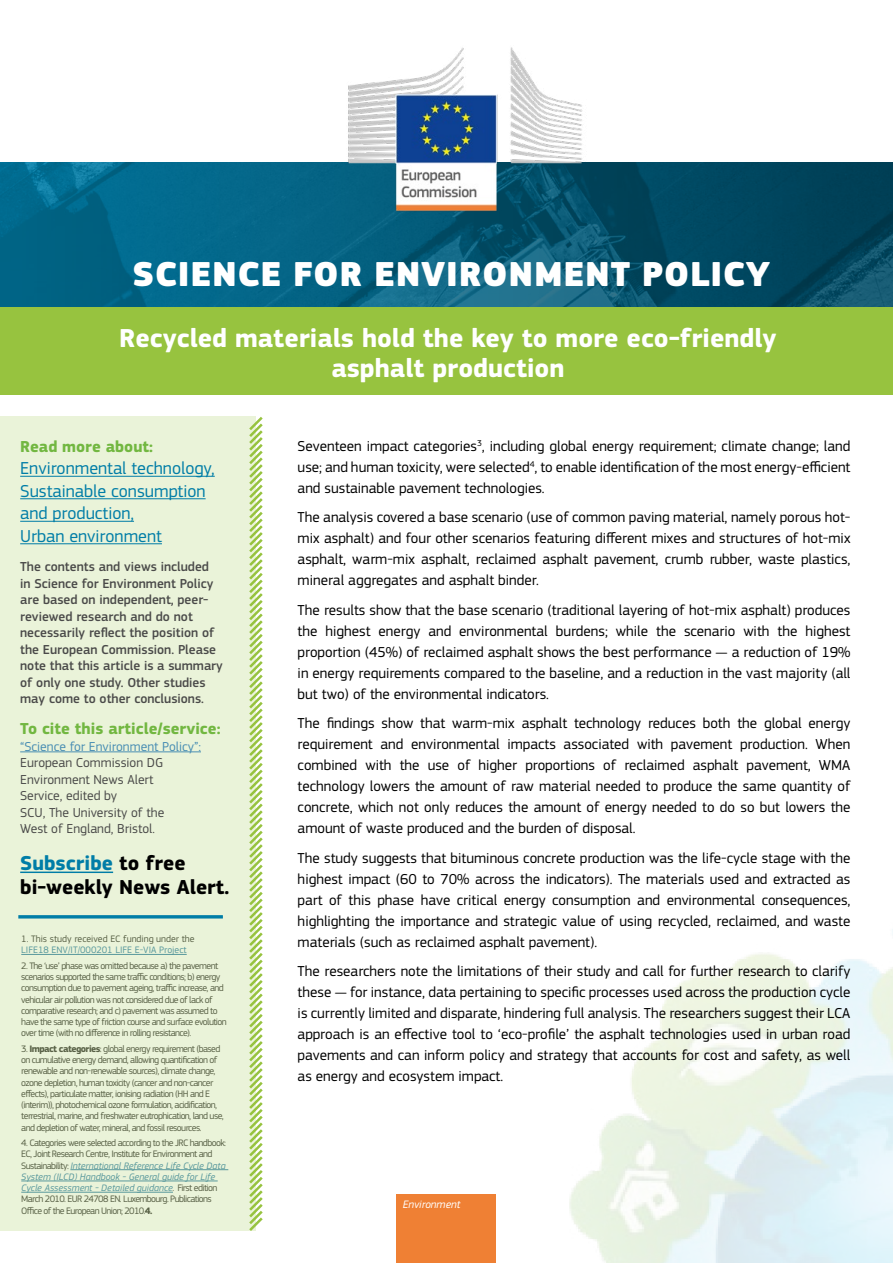
<style>
.page{position:relative;width:893px;height:1263px;background:#fff}
.page>*{position:absolute;margin:0;border:0;box-sizing:border-box;transform-origin:0 0}
.t1{font:900 36px "EC Square Sans Pro Extra";letter-spacing:.02em;color:#fff}
.t2{font:700 27px/30px "EC Square Sans Pro";color:#fff;text-align:center}
.bold_H3{font:700 21px/24px "EC Square Sans Pro";color:#000}
.Side_bar_body_text{font:18px/22.5px "EC Square Sans Pro";color:#007da7}
.side_bar_bold_text{font:700 16.5px "EC Square Sans Pro";color:#72b741}
.Side_bar_body_text-2{font:700 16.5px "EC Square Sans Pro";color:#72b741}
.Body_Text{font:15px/21px "EC Square Sans Pro";color:#000;text-align:justify}
.Side_bar_body_text-3{font:500 13.5px/16.5px "EC Square Sans Pro";color:#4a4a49}
.Side_bar_body_text-4{font:13.5px "EC Square Sans Pro";color:#4a4a49}
.Side_bar_body_text-5{font:13.5px "EC Square Sans Pro";color:#498eb3}
.t3{font:italic 11.25px "EC Square Sans Pro";color:#fff}
.Footnotes{font:9.75px/11.2px "EC Square Sans Pro";letter-spacing:-.06em;color:#4a4a49}
.Footnotes-2{font:9.75px/11.2px "EC Square Sans Pro";color:#4a4a49}
.s1{color:#007da7}
.s2{color:#498eb3}
.s3{font-weight:700}
.s4{font-style:italic;color:#498eb3}
.s5{font-style:italic}
</style>
<div class="page">
<svg style="left:0;top:163px;width:893px;height:144px;background:#045a78"></svg>
<div style="left:0;top:417px;width:256px;height:814px;background:#eaf3d9"></div>
<div style="left:397px;top:1195px;width:99px;height:68px;background:#ef8034"></div>
<div style="left:0;top:307px;width:893px;height:88px;background:#97c33f"></div>
<svg style="left:246px;top:416px;width:17px;height:815px"></svg>
<hr style="left:20px;top:476px;width:195px;height:1px;background:#007da7">
<hr style="left:20px;top:498px;width:186px;height:1px;background:#007da7">
<hr style="left:20px;top:521px;width:114px;height:1px;background:#007da7">
<hr style="left:20px;top:543px;width:142px;height:1px;background:#007da7">
<hr style="left:20px;top:751px;width:181px;height:1px;background:#498eb3">
<hr style="left:20px;top:871px;width:93px;height:2px;background:#007da7">
<img style="left:340px;top:47px;width:248px;height:207px">
<div style="left:18px;top:915px;width:205px;height:3px;background:#007da8;border:2px solid #007da7"></div>
<h1 class="t1" style="left:132px;top:251px;width:640px">SCIENCE FOR ENVIRONMENT POLICY</h1>
<h2 class="t2" style="left:119px;top:324px;width:659px">Recycled materials hold the key to more eco-friendly asphalt production</h2>
<p class="Side_bar_body_text-2" style="left:20px;top:437px;width:134px">Read more about:</p>
<p class="Side_bar_body_text" style="left:20px;top:457px;width:196px">Environmental technology,<br>Sustainable consumption</p>
<p class="Side_bar_body_text" style="left:20px;top:502px;width:143px">and production,<br>Urban environment</p>
<p class="Side_bar_body_text-3" style="left:20px;top:559px;width:204px">The contents and views included in Science for Environment Policy are based on independent, peer&shy;reviewed research and do not necessarily reflect the position of the European Commission. Please note that this article is a summary of only one study. Other studies may come to other conclusions.</p>
<p class="side_bar_bold_text" style="left:20px;top:719px;width:202px">To cite this article/service:</p>
<p class="Side_bar_body_text-5" style="left:20px;top:738px;width:182px">“Science for Environment Policy”:</p>
<p class="Side_bar_body_text-4" style="left:20px;top:755px;width:145px">European Commission DG</p>
<p class="Side_bar_body_text-4" style="left:20px;top:771px;width:135px">Environment News Alert</p>
<p class="Side_bar_body_text-4" style="left:20px;top:788px;width:98px">Service, edited by</p>
<p class="Side_bar_body_text-4" style="left:20px;top:804px;width:146px">SCU, The University of the</p>
<p class="Side_bar_body_text-4" style="left:20px;top:821px;width:136px">West of England, Bristol.</p>
<p class="bold_H3" style="left:20px;top:851px;width:211px"><span class="s1">Subscribe</span> to free bi-weekly News Alert.</p>
<p class="Footnotes-2" style="left:21px;top:933px;width:175px">1. This study received EC funding under the<br><span class="s2">LIFE18 ENV/IT/000201 LIFE E-VIA Project</span></p>
<p class="Footnotes" style="left:21px;top:960px;width:207px">2. The ‘use’ phase was omitted because a) the pavement scenarios supported the same traffic conditions; b) energy consumption due to pavement ageing, traffic increase, and vehicular air pollution was not considered due of lack of comparative research; and c) pavement was assumed to have the same type of friction course and surface evolution over time (with no difference in rolling resistance).</p>
<p class="Footnotes" style="left:21px;top:1043px;width:204px">3. <span class="s3">Impact categories</span>: global energy requirement (based on cumulative energy demand, allowing quantification of renewable and non-renewable sources), climate change, ozone depletion, human toxicity (cancer and non-cancer effects), particulate matter, ionising radiation (HH and E (interim)), photochemical ozone formulation, acidification, terrestrial, marine, and freshwater eutrophication, land use, and depletion of water, mineral, and fossil resources.</p>
<p class="Footnotes" style="left:21px;top:1137px;width:206px">4. Categories were selected according to the JRC handbook:<br>EC, Joint Research Centre, Institute for Environment and Sustainability: <span class="s4">International Reference Life Cycle Data System (ILCD) Handbook - General guide for Life Cycle Assessment - Detailed guidance</span><span class="s5">.</span> First edition March 2010. EUR 24708 EN. Luxembourg. Publications Office of the European Union; 2010.<span class="s3">4.</span></p>
<p class="Body_Text" style="left:298px;top:435px;width:554px">Seventeen impact categories<sup>3</sup>, including global energy requirement; climate change; land use; and human toxicity, were selected<sup>4</sup>, to enable identification of the most energy-efficient and sustainable pavement technologies.</p>
<p class="Body_Text" style="left:298px;top:507px;width:554px">The analysis covered a base scenario (use of common paving material, namely porous hot&shy;mix asphalt) and four other scenarios featuring different mixes and structures of hot-mix asphalt, warm-mix asphalt, reclaimed asphalt pavement, crumb rubber, waste plastics, mineral aggregates and asphalt binder.</p>
<p class="Body_Text" style="left:298px;top:599px;width:554px">The results show that the base scenario (traditional layering of hot-mix asphalt) produces the highest energy and environmental burdens; while the scenario with the highest proportion (45%) of reclaimed asphalt shows the best performance — a reduction of 19% in energy requirements compared to the baseline, and a reduction in the vast majority (all but two) of the environmental indicators.</p>
<p class="Body_Text" style="left:298px;top:713px;width:554px">The findings show that warm-mix asphalt technology reduces both the global energy requirement and environmental impacts associated with pavement production. When combined with the use of higher proportions of reclaimed asphalt pavement, WMA technology lowers the amount of raw material needed to produce the same quantity of concrete, which not only reduces the amount of energy needed to do so but lowers the amount of waste produced and the burden of disposal.</p>
<p class="Body_Text" style="left:298px;top:847px;width:554px">The study suggests that bituminous concrete production was the life-cycle stage with the highest impact (60 to 70% across the indicators). The materials used and extracted as part of this phase have critical energy consumption and environmental consequences, highlighting the importance and strategic value of using recycled, reclaimed, and waste materials (such as reclaimed asphalt pavement).</p>
<p class="Body_Text" style="left:298px;top:961px;width:554px">The researchers note the limitations of their study and call for further research to clarify these — for instance, data pertaining to specific processes used across the production cycle is currently limited and disparate, hindering full analysis. The researchers suggest their LCA approach is an effective tool to ‘eco-profile’ the asphalt technologies used in urban road pavements and can inform policy and strategy that accounts for cost and safety, as well as energy and ecosystem impact.</p>
<p class="t3" style="left:403px;top:1198px;width:59px">Environment</p>
</div>
